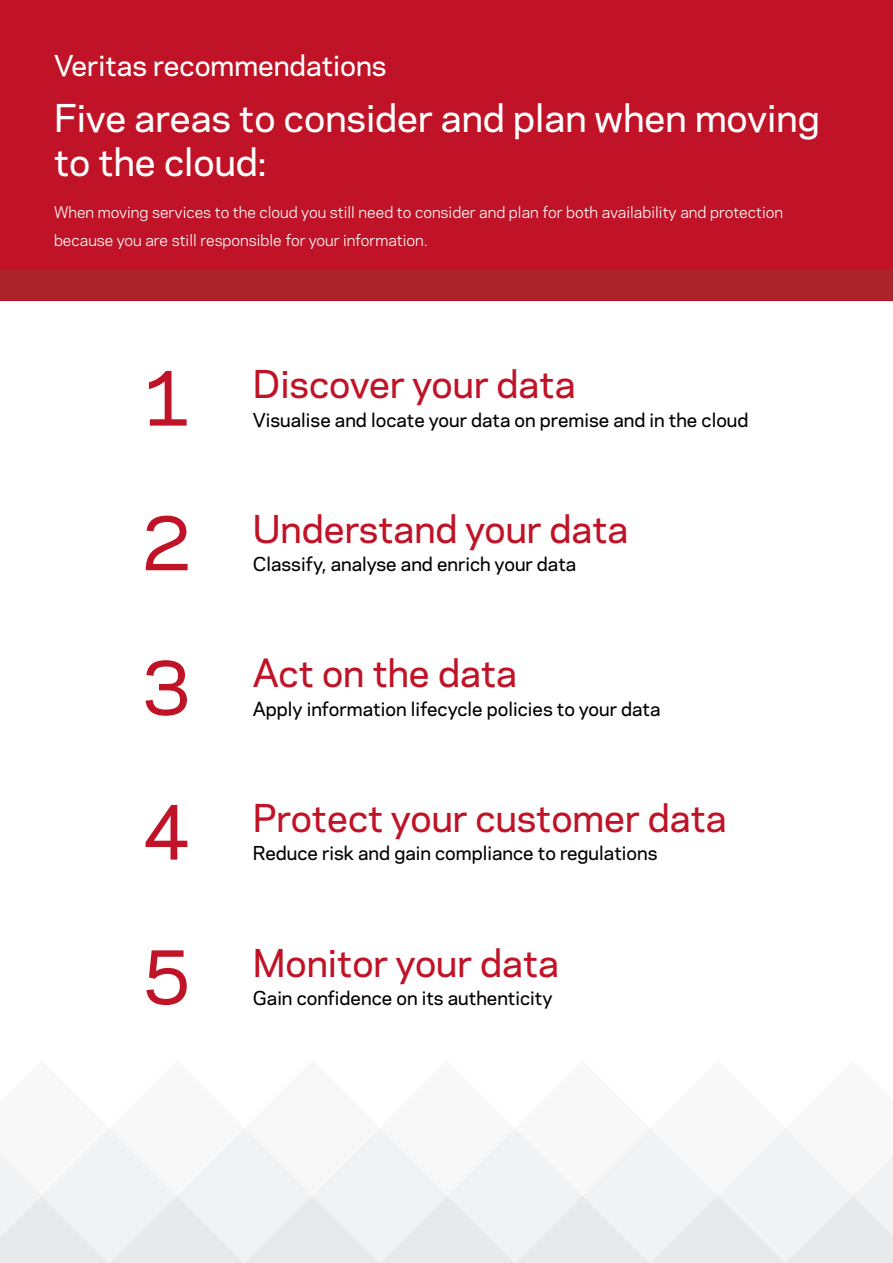
<style>
.page{position:relative;width:893px;height:1263px;background:#fff}
.page>*{position:absolute;margin:0;border:0;box-sizing:border-box;transform-origin:0 0}
.t1{font:500 70.5px "Polaris";color:#c01327}
.t2{font:500 36px "Polaris";color:#c01327}
.t3{font:500 36px/43.2px "Polaris";color:#fff}
.t4{font:500 27px "Polaris";color:#fff}
.t5{font:500 18px "Polaris";color:#000}
.t6{font:15px/28.5px "Polaris";color:#fff}
.s1{font-size:70.5px}
</style>
<div class="page">
<div style="left:0;top:0;width:893px;height:300px;background:#c01327"></div>
<div style="left:0;top:270px;width:893px;height:30px;background:#ab2429"></div>
<svg style="left:0;top:1128px;width:893px;height:135px"></svg>
<h3 class="t4" style="left:54px;top:45px;width:334px">Veritas recommendations</h3>
<h2 class="t3" style="left:54px;top:95px;width:767px">Five areas to consider and plan when moving to the cloud:</h2>
<p class="t6" style="left:54px;top:197px;width:730px">When moving services to the cloud you still need to consider and plan for both availability and protection because you are still responsible for your information.</p>
<h2 class="t2" style="left:142px;top:357px;width:435px"><span class="s1">1</span> Discover your data</h2>
<p class="t5" style="left:253px;top:406px;width:497px">Visualise and locate your data on premise and in the cloud</p>
<h1 class="t1" style="left:142px;top:490px;width:51px">2</h1>
<h1 class="t1" style="left:142px;top:635px;width:51px">3</h1>
<h1 class="t1" style="left:142px;top:780px;width:51px">4</h1>
<h1 class="t1" style="left:142px;top:924px;width:51px">5</h1>
<h2 class="t2" style="left:253px;top:502px;width:377px">Understand your data</h2>
<p class="t5" style="left:253px;top:551px;width:325px">Classify, analyse and enrich your data</p>
<h2 class="t2" style="left:253px;top:646px;width:266px">Act on the data</h2>
<p class="t5" style="left:253px;top:695px;width:409px">Apply information lifecycle policies to your data</p>
<h2 class="t2" style="left:253px;top:791px;width:475px">Protect your customer data</h2>
<p class="t5" style="left:253px;top:840px;width:406px">Reduce risk and gain compliance to regulations</p>
<h2 class="t2" style="left:253px;top:936px;width:308px">Monitor your data</h2>
<p class="t5" style="left:253px;top:985px;width:301px">Gain confidence on its authenticity</p>
</div>
